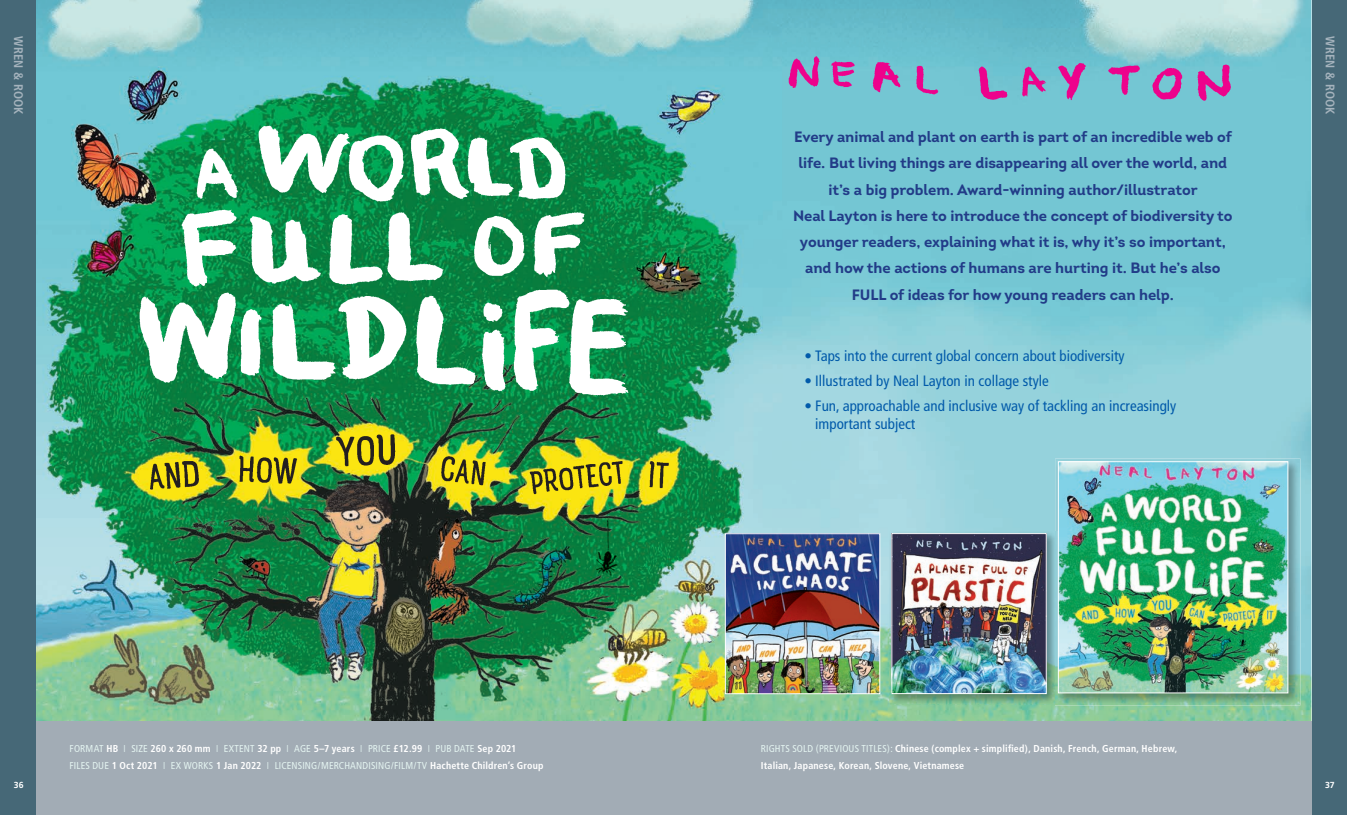
<style>
.page{position:relative;width:1347px;height:815px;background:#fff}
.page>*{position:absolute;margin:0;border:0;box-sizing:border-box;transform-origin:0 0}
.t1{font:700 15px/26.2px "Intro";letter-spacing:-.005em;color:#223c88;text-align:center}
.t2{font:condensed 15px/18px "Frutiger";color:#015aaa}
.t3{font:700 condensed 12.5px "Frutiger";letter-spacing:.02em;color:#a5b3bd}
.t4{font:condensed 10px/17.5px "Frutiger";letter-spacing:.015em;color:#e3f3f0}
.t5{font:700 condensed 10px/17.5px "Frutiger";letter-spacing:.015em;color:#fff}
.t6{font:700 8.75px "Frutiger";color:#fff}
.s1{font-weight:700;color:#fff}
.s2{font-weight:300;font-stretch:normal}
.s3{font-weight:400;color:#e3f3f0}
</style>
<div class="page">
<img style="left:36px;top:0;width:1275px;height:721px">
<img style="left:889px;top:531px;width:166px;height:174px">
<img style="left:893px;top:535px;width:151px;height:157px">
<div style="left:891px;top:533px;width:155px;height:161px;border:1px solid #fff"></div>
<img style="left:727px;top:535px;width:151px;height:157px">
<div style="left:725px;top:533px;width:155px;height:161px;border:1px solid #fff"></div>
<img style="left:1055px;top:459px;width:245px;height:246px">
<img style="left:1060px;top:463px;width:226px;height:228px">
<div style="left:1058px;top:461px;width:230px;height:232px;border:1px solid #fff"></div>
<img style="left:765px;top:23px;width:484px;height:116px">
<img style="left:96px;top:343px;width:615px;height:231px">
<img style="left:82px;top:39px;width:604px;height:427px">
<div style="left:0;top:721px;width:1346px;height:94px;background:#a2acb5"></div>
<div style="left:0;top:0;width:36px;height:815px;background:#466877"></div>
<div style="left:1311px;top:0;width:35px;height:815px;background:#466877"></div>
<p class="t3" style="left:26px;top:36px;width:80px;rotate:90deg">WREN &amp; ROOK</p>
<p class="t3" style="left:1337px;top:36px;width:80px;rotate:90deg">WREN &amp; ROOK</p>
<p class="t1" style="left:793px;top:124px;width:441px">Every animal and plant on earth is part of an incredible web of life. But living things are disappearing all over the world, and it’s a big problem. Award-winning author/illustrator<br>Neal Layton is here to introduce the concept of biodiversity to younger readers, explaining what it is, why it’s so important, and how the actions of humans are hurting it. But he’s also FULL of ideas for how young readers can help.</p>
<p class="t4" style="left:70px;top:740px;width:475px">FORMAT <span class="s1">HB</span> <span class="s2">I</span> SIZE <span class="s1">260 x 260 mm</span> <span class="s2">I</span> EXTENT <span class="s1">32 pp</span> <span class="s2">I</span> AGE <span class="s1">5–7 years</span> <span class="s2">I</span> PRICE <span class="s1">£12.99</span> <span class="s2">I</span> PUB DATE <span class="s1">Sep 2021<br></span>FILES DUE <span class="s1">1 Oct 2021</span> <span class="s2">I</span> EX WORKS <span class="s1">1 Jan 2022</span> <span class="s2">I</span> LICENSING/MERCHANDISING/FILM/TV <span class="s1">Hachette Children’s Group</span></p>
<p class="t2" style="left:804px;top:347px;width:321px">• Taps into the current global concern about biodiversity</p>
<p class="t2" style="left:804px;top:372px;width:246px">• Illustrated by Neal Layton in collage style</p>
<p class="t2" style="left:815px;top:397px;width:362px;text-indent:-11px">• Fun, approachable and inclusive way of tackling an increasingly important subject</p>
<p class="t5" style="left:761px;top:739px;width:418px"><span class="s3">RIGHTS SOLD (PREVIOUS TITLES):</span> Chinese (complex + simplified), Danish, French, German, Hebrew,<br>Italian, Japanese, Korean, Slovene, Vietnamese</p>
<p class="t6" style="left:14px;top:780px;width:11px">36</p>
<p class="t6" style="left:1325px;top:780px;width:11px">37</p>
</div>
